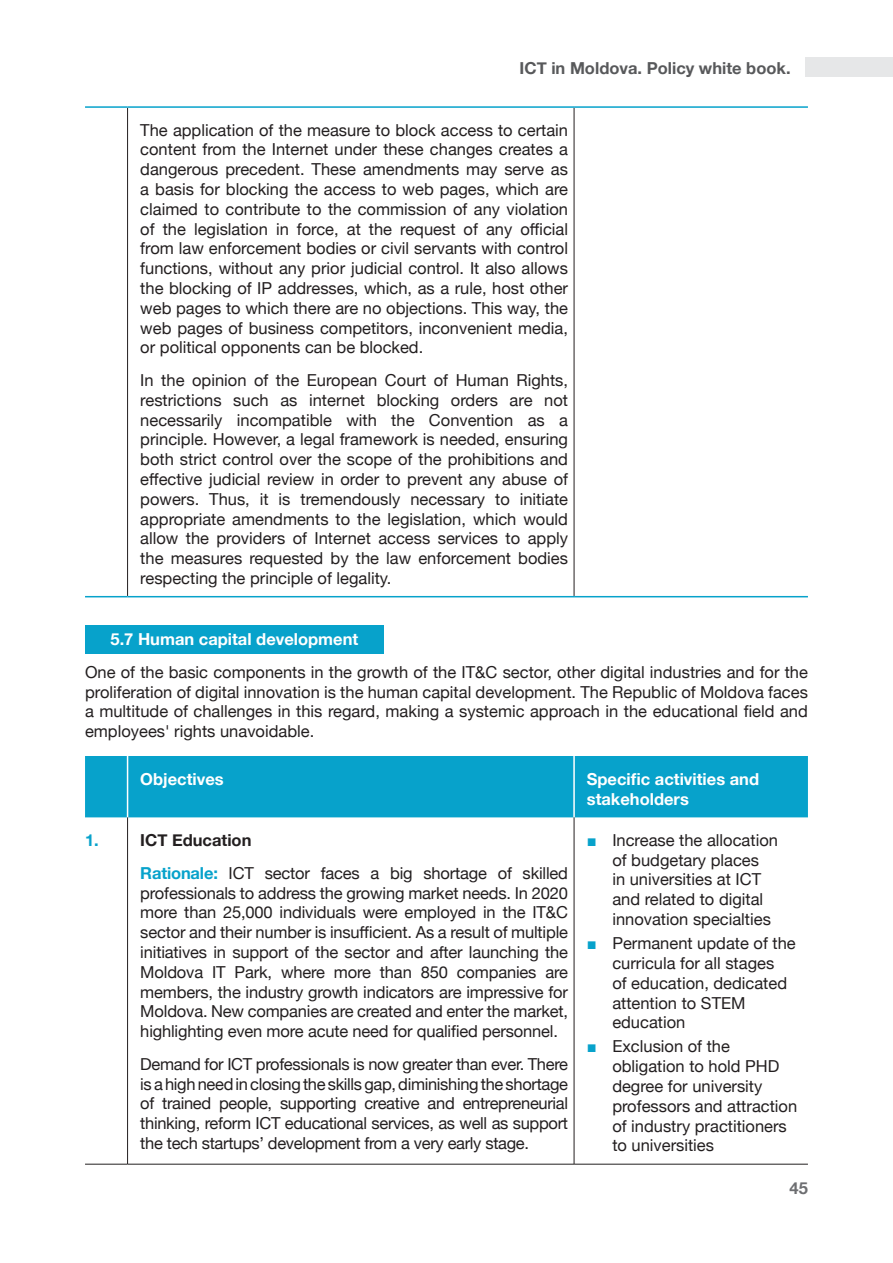
<style>
.page{position:relative;width:893px;height:1263px;background:#fff}
.page>*{position:absolute;margin:0;border:0;box-sizing:border-box;transform-origin:0 0}
.t1{font:16.5px/19.8px "Helvetica Neue";color:#231f20;text-align:justify}
.t2{font:700 16.5px/19.8px "Helvetica Neue";color:#fff}
.t3{font:700 16.5px "Helvetica Neue";color:#58595b}
.t4{font:700 16.5px "Helvetica Neue";color:#6d6e71}
.t5{font:700 16.5px "Helvetica Neue";color:#07a2cb}
.s1{font-weight:700}
.s2{font-weight:700;color:#07a2cb}
.s3{font-family:"Arial";color:#07a2cb}
</style>
<div class="page">
<div style="left:805px;top:57px;width:88px;height:20px;background:#e6e7e8"></div>
<div style="left:85px;top:625px;width:299px;height:28px;background:#07a2cb"></div>
<hr style="left:127px;top:108px;width:1px;height:488px;background:#231f20">
<hr style="left:574px;top:108px;width:1px;height:488px;background:#231f20">
<hr style="left:85px;top:106px;width:43px;height:2px;background:#07a2cb">
<hr style="left:85px;top:596px;width:43px;height:1px;background:#07a2cb">
<hr style="left:128px;top:106px;width:446px;height:2px;background:#07a2cb">
<hr style="left:128px;top:596px;width:446px;height:1px;background:#07a2cb">
<hr style="left:574px;top:106px;width:234px;height:2px;background:#07a2cb">
<hr style="left:574px;top:596px;width:234px;height:1px;background:#07a2cb">
<div style="left:85px;top:756px;width:723px;height:61px;background:#07a2cb"></div>
<hr style="left:127px;top:756px;width:1px;height:61px;background:#fff">
<hr style="left:573px;top:756px;width:2px;height:61px;background:#fff">
<hr style="left:127px;top:817px;width:1px;height:347px;background:#231f20">
<hr style="left:574px;top:817px;width:1px;height:347px;background:#231f20">
<hr style="left:85px;top:1164px;width:43px;height:1px;background:#231f20">
<hr style="left:128px;top:1164px;width:446px;height:1px;background:#231f20">
<hr style="left:574px;top:1164px;width:234px;height:1px;background:#231f20">
<p class="t3" style="left:520px;top:55px;width:272px">ICT in Moldova. Policy white book.</p>
<p class="t1" style="left:140px;top:121px;width:429px">The application of the measure to block access to certain content from the Internet under these changes creates a dangerous precedent. These amendments may serve as a basis for blocking the access to web pages, which are claimed to contribute to the commission of any violation of the legislation in force, at the request of any official from law enforcement bodies or civil servants with control functions, without any prior judicial control. It also allows the blocking of IP addresses, which, as a rule, host other web pages to which there are no objections. This way, the web pages of business competitors, inconvenient media, or political opponents can be blocked.</p>
<p class="t1" style="left:140px;top:371px;width:429px">In the opinion of the European Court of Human Rights, restrictions such as internet blocking orders are not necessarily incompatible with the Convention as a principle. However, a legal framework is needed, ensuring both strict control over the scope of the prohibitions and effective judicial review in order to prevent any abuse of powers. Thus, it is tremendously necessary to initiate appropriate amendments to the legislation, which would allow the providers of Internet access services to apply the measures requested by the law enforcement bodies respecting the principle of legality.</p>
<p class="t2" style="left:111px;top:630px;width:249px">5.7 Human capital development</p>
<p class="t1" style="left:85px;top:663px;width:724px">One of the basic components in the growth of the IT&amp;C sector, other digital industries and for the proliferation of digital innovation is the human capital development. The Republic of Moldova faces a multitude of challenges in this regard, making a systemic approach in the educational field and employees' rights unavoidable.</p>
<p class="t2" style="left:140px;top:769px;width:85px">Objectives</p>
<p class="t2" style="left:587px;top:769px;width:174px">Specific activities and stakeholders</p>
<p class="t5" style="left:85px;top:827px;width:15px">1.</p>
<p class="t1" style="left:140px;top:825px;width:429px;line-height:32.5px"><span class="s1">ICT Education<br></span><span class="s2">Rationale:</span> ICT sector faces a big shortage of skilled</p>
<p class="t1" style="left:140px;top:884px;width:429px">professionals to address the growing market needs. In 2020 more than 25,000 individuals were employed in the IT&amp;C sector and their number is insufficient. As a result of multiple initiatives in support of the sector and after launching the Moldova IT Park, where more than 850 companies are members, the industry growth indicators are impressive for Moldova. New companies are created and enter the market, highlighting even more acute need for qualified personnel.</p>
<p class="t1" style="left:140px;top:1055px;width:429px">Demand for ICT professionals is now greater than ever. There is a high need in closing the skills gap, diminishing the shortage of trained people, supporting creative and entrepreneurial thinking, reform ICT educational services, as well as support the tech startups’ development from a very early stage.</p>
<p class="t1" style="left:612px;top:831px;width:167px;text-align:left;text-indent:-26px"><span class="s3">■</span> Increase the allocation of budgetary places<br>in universities at ICT and related to digital innovation specialties</p>
<p class="t1" style="left:612px;top:934px;width:185px;text-align:left;text-indent:-26px"><span class="s3">■</span> Permanent update of the curricula for all stages<br>of education, dedicated attention to STEM education</p>
<p class="t1" style="left:612px;top:1037px;width:186px;text-align:left;text-indent:-26px"><span class="s3">■</span> Exclusion of the obligation to hold PHD degree for university professors and attraction of industry practitioners to universities</p>
<p class="t4" style="left:790px;top:1175px;width:20px">45</p>
</div>
